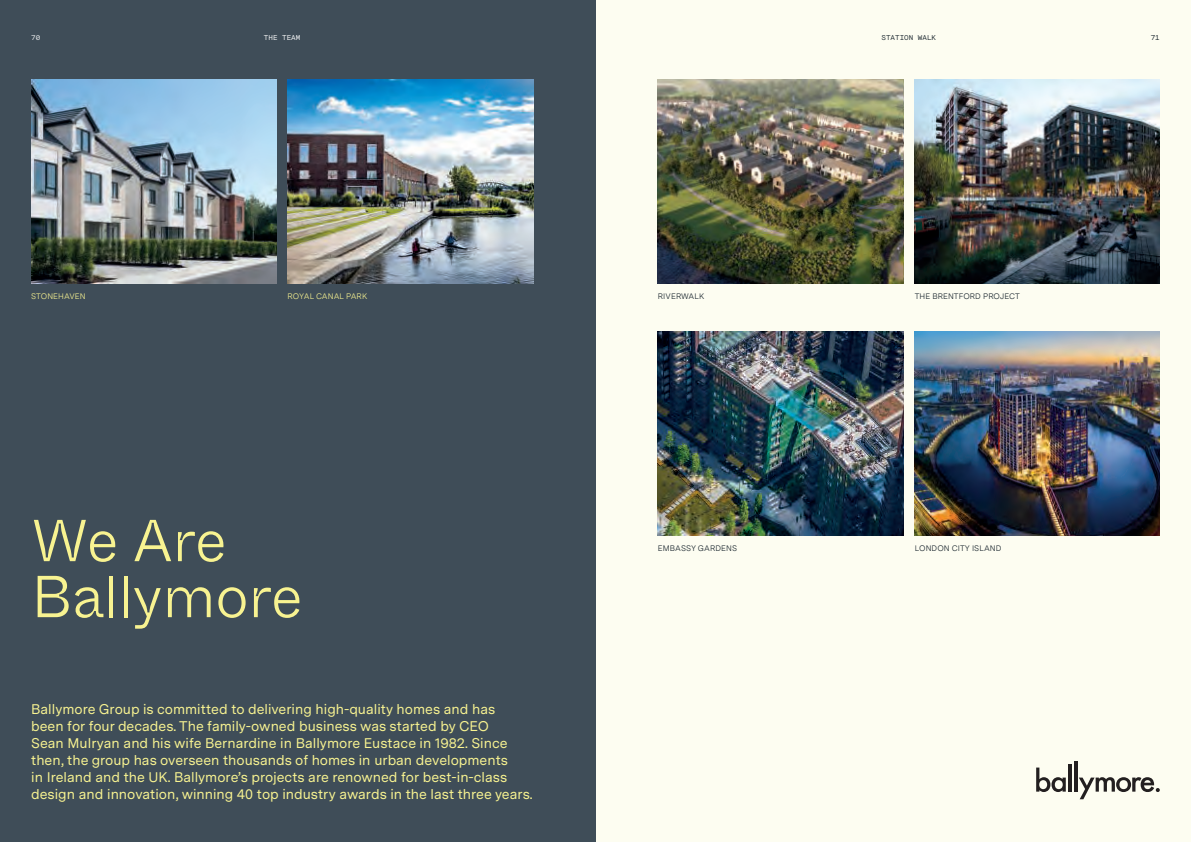
<style>
.page{position:relative;width:1191px;height:842px;background:#fdfdf1}
.page>*{position:absolute;margin:0;border:0;box-sizing:border-box;transform-origin:0 0}
.t1{font:300 59px/56px "ABC Whyte Inktrap";color:#f8f391}
.t2{font:14px/17px "Messina Sans";color:#f8f391}
.t3{font:8px "Messina Sans";letter-spacing:.01em;color:#19252d}
.t4{font:8px "Messina Sans";letter-spacing:.01em;color:#f8f391}
.t5{font:7px "Maison Neue Mono";color:#19252d}
.t6{font:7px "Maison Neue Mono";color:#fff}
</style>
<div class="page">
<div style="left:0;top:0;width:595px;height:842px;background:#3f4d58"></div>
<img style="left:31px;top:79px;width:245px;height:204px">
<img style="left:288px;top:79px;width:245px;height:204px">
<img style="left:658px;top:79px;width:245px;height:204px">
<img style="left:658px;top:331px;width:245px;height:204px">
<img style="left:914px;top:79px;width:245px;height:204px">
<img style="left:914px;top:331px;width:245px;height:204px">
<hr style="left:1068px;top:764px;width:3px;height:28px;background:#231f20">
<hr style="left:1074px;top:761px;width:3px;height:31px;background:#231f20">
<svg style="left:1036px;top:767px;width:29px;height:25px"></svg>
<svg style="left:1079px;top:777px;width:80px;height:22px"></svg>
<p class="t6" style="left:31px;top:33px;width:11px">70</p>
<p class="t6" style="left:264px;top:33px;width:38px">THE TEAM</p>
<p class="t5" style="left:881px;top:33px;width:56px">STATION WALK</p>
<p class="t5" style="left:1150px;top:33px;width:11px">71</p>
<p class="t4" style="left:31px;top:291px;width:56px">STONEHAVEN</p>
<p class="t4" style="left:288px;top:291px;width:81px">ROYAL CANAL PARK</p>
<h1 class="t1" style="left:31px;top:513px;width:273px">We Are<br>Ballymore</h1>
<p class="t2" style="left:31px;top:700px;width:503px">Ballymore Group is committed to delivering high-quality homes and has<br>been for four decades. The family-owned business was started by CEO<br>Sean Mulryan and his wife Bernardine in Ballymore Eustace in 1982. Since then, the group has overseen thousands of homes in urban developments<br>in Ireland and the UK. Ballymore’s projects are renowned for best-in-class design and innovation, winning 40 top industry awards in the last three years.</p>
<p class="t3" style="left:658px;top:291px;width:48px">RIVERWALK</p>
<p class="t3" style="left:658px;top:543px;width:81px">EMBASSY GARDENS</p>
<p class="t3" style="left:914px;top:291px;width:107px">THE BRENTFORD PROJECT</p>
<p class="t3" style="left:914px;top:543px;width:88px">LONDON CITY ISLAND</p>
</div>
